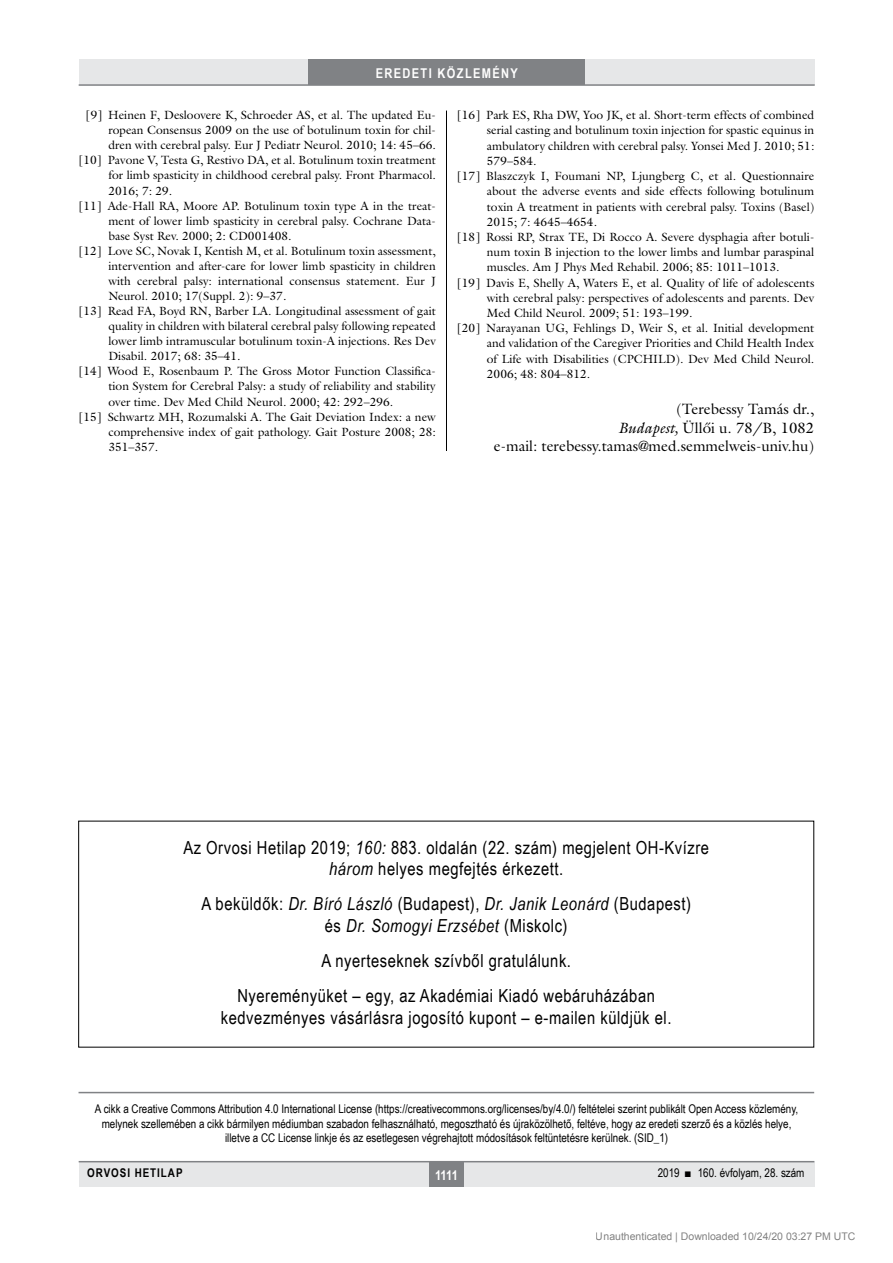
<style>
.page{position:relative;width:893px;height:1263px;background:#fff}
.page>*{position:absolute;margin:0;border:0;box-sizing:border-box;transform-origin:0 0}
.t1{font:18px/21.6px "Arial Narrow";letter-spacing:.03em;color:#000;text-align:center}
.t2{font:italic 18px/21.6px "Arial Narrow";letter-spacing:.03em;color:#000;text-align:center}
.irodalom_szerzo{font:15px "Galliard Reg";color:#000}
.t3{font:700 13.5px "Arial Narrow";letter-spacing:.1em;color:#fff}
.t4{font:12px/15px "Galliard Reg";color:#000;text-align:justify}
.roviditesek_cim{font:12px/14.4px "Arial Narrow";color:#000;text-align:center}
.t5{font:700 12px "Arial Narrow";letter-spacing:.08em;color:#000}
.t6{font:10.5px "Arial";color:rgb(0 0 0/.5)}
.s1{font-style:italic}
.s2{font-style:normal}
</style>
<div class="page">
<div style="left:79px;top:1161px;width:735px;height:25px;background:#e6e7e8"></div>
<div style="left:429px;top:1161px;width:34px;height:25px;background:#808285"></div>
<hr style="left:79px;top:1161px;width:735px;height:1px;background:#808285">
<div style="left:79px;top:60px;width:735px;height:25px;background:#e6e7e8"></div>
<div style="left:308px;top:60px;width:277px;height:25px;background:#808285"></div>
<hr style="left:79px;top:84px;width:736px;height:2px;background:#808285">
<hr style="left:446px;top:111px;width:1px;height:1026px;background:#000">
<div style="left:79px;top:451px;width:735px;height:686px;background:#fff"></div>
<hr style="left:79px;top:1092px;width:735px;height:1px;background:#808285">
<p class="t3" style="left:376px;top:63px;width:144px">EREDETI KÖZLEMÉNY</p>
<p class="t4" style="left:108px;top:107px;width:329px;text-indent:-23px">[9] Heinen F, Desloovere K, Schroeder AS, et al. The updated Eu&shy;ropean Consensus 2009 on the use of botulinum toxin for chil&shy;dren with cerebral palsy. Eur J Pediatr Neurol. 2010; 14: 45–66.</p>
<p class="t4" style="left:108px;top:153px;width:329px;text-indent:-30px">[10] Pavone V, Testa G, Restivo DA, et al. Botulinum toxin treatment for limb spasticity in childhood cerebral palsy. Front Pharmacol.<br>2016; 7: 29.</p>
<p class="t4" style="left:108px;top:198px;width:329px;text-indent:-30px">[11] Ade-Hall RA, Moore AP. Botulinum toxin type A in the treat&shy;ment of lower limb spasticity in cerebral palsy. Cochrane Data&shy;base Syst Rev. 2000; 2: CD001408.</p>
<p class="t4" style="left:108px;top:243px;width:329px;text-indent:-30px">[12] Love SC, Novak I, Kentish M, et al. Botulinum toxin assessment, intervention and after-care for lower limb spasticity in children with cerebral palsy: international consensus statement. Eur J Neurol. 2010; 17(Suppl. 2): 9–37.</p>
<p class="t4" style="left:108px;top:303px;width:329px;text-indent:-30px">[13] Read FA, Boyd RN, Barber LA. Longitudinal assessment of gait quality in children with bilateral cerebral palsy following repeated lower limb intramuscular botulinum toxin-A injections. Res Dev Disabil. 2017; 68: 35–41.</p>
<p class="t4" style="left:108px;top:364px;width:329px;text-indent:-30px">[14] Wood E, Rosenbaum P. The Gross Motor Function Classifica&shy;tion System for Cerebral Palsy: a study of reliability and stability over time. Dev Med Child Neurol. 2000; 42: 292–296.</p>
<p class="t4" style="left:108px;top:409px;width:329px;text-indent:-30px">[15] Schwartz MH, Rozumalski A. The Gait Deviation Index: a new comprehensive index of gait pathology. Gait Posture 2008; 28:<br>351–357.</p>
<p class="t4" style="left:487px;top:107px;width:329px;text-indent:-30px">[16] Park ES, Rha DW, Yoo JK, et al. Short-term effects of combined serial casting and botulinum toxin injection for spastic equinus in ambulatory children with cerebral palsy. Yonsei Med J. 2010; 51:<br>579–584.</p>
<p class="t4" style="left:487px;top:168px;width:329px;text-indent:-30px">[17] Blaszczyk I, Foumani NP, Ljungberg C, et al. Questionnaire about the adverse events and side effects following botulinum toxin A treatment in patients with cerebral palsy. Toxins (Basel)<br>2015; 7: 4645–4654.</p>
<p class="t4" style="left:487px;top:229px;width:329px;text-indent:-30px">[18] Rossi RP, Strax TE, Di Rocco A. Severe dysphagia after botuli&shy;num toxin B injection to the lower limbs and lumbar paraspinal muscles. Am J Phys Med Rehabil. 2006; 85: 1011–1013.</p>
<p class="t4" style="left:487px;top:275px;width:329px;text-indent:-30px">[19] Davis E, Shelly A, Waters E, et al. Quality of life of adolescents with cerebral palsy: perspectives of adolescents and parents. Dev Med Child Neurol. 2009; 51: 193–199.</p>
<p class="t4" style="left:487px;top:320px;width:329px;text-indent:-30px">[20] Narayanan UG, Fehlings D, Weir S, et al. Initial development and validation of the Caregiver Priorities and Child Health Index of Life with Disabilities (CPCHILD). Dev Med Child Neurol.<br>2006; 48: 804–812.</p>
<p class="irodalom_szerzo" style="left:676px;top:400px;width:139px">(Terebessy Tamás dr.,</p>
<p class="irodalom_szerzo" style="left:618px;top:418px;width:198px"><span class="s1">Budapest,</span> Üllői u. 78/B, 1082</p>
<p class="irodalom_szerzo" style="left:494px;top:436px;width:322px">e-mail: terebessy.tamas@med.semmelweis-univ.hu)</p>
<p class="t1" style="left:183px;top:836px;width:527px">Az Orvosi Hetilap 2019; <span class="s1">160:</span> 883. oldalán (22. szám) megjelent OH-Kvízre</p>
<p class="t1" style="left:329px;top:857px;width:236px"><span class="s1">három</span> helyes megfejtés érkezett.</p>
<p class="t2" style="left:201px;top:893px;width:491px"><span class="s2">A beküldők:</span> Dr. Bíró László <span class="s2">(Budapest),</span> Dr. Janik Leonárd <span class="s2">(Budapest) és</span> Dr. Somogyi Erzsébet <span class="s2">(Miskolc)</span></p>
<p class="t1" style="left:321px;top:949px;width:251px">A nyerteseknek szívből gratulálunk.</p>
<p class="t1" style="left:221px;top:984px;width:452px">Nyereményüket – egy, az Akadémiai Kiadó webáruházában kedvezményes vásárlásra jogosító kupont – e-mailen küldjük el.</p>
<p class="roviditesek_cim" style="left:95px;top:1101px;width:705px">A cikk a Creative Commons Attribution 4.0 International License (https://creativecommons.org/licenses/by/4.0/) feltételei szerint publikált Open Access közlemény, melynek szellemében a cikk bármilyen médiumban szabadon felhasználható, megosztható és újraközölhető, feltéve, hogy az eredeti szerző és a közlés helye, illetve a CC License linkje és az esetlegesen végrehajtott módosítások feltüntetésre kerülnek. (SID_1)</p>
<p class="t5" style="left:87px;top:1164px;width:97px">ORVOSI HETILAP</p>
<p class="t3" style="left:435px;top:1165px;width:24px">1111</p>
<p class="roviditesek_cim" style="left:658px;top:1165px;width:148px">2019 ■ 160. évfolyam, 28. szám</p>
<p class="t6" style="left:596px;top:1231px;width:261px">Unauthenticated | Downloaded 10/24/20 03:27 PM UTC</p>
</div>
